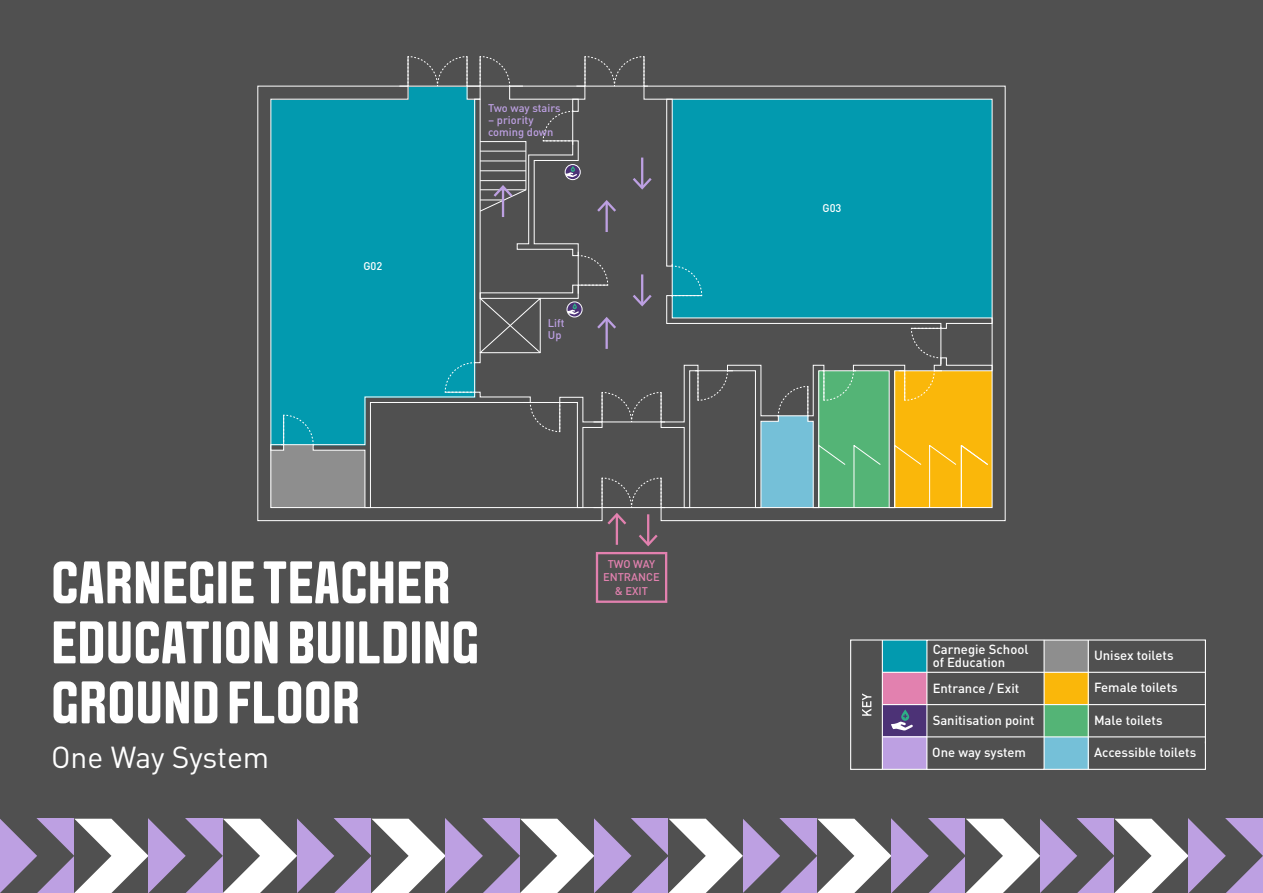
<style>
.page{position:relative;width:1263px;height:893px;background:#505050}
.page>*{position:absolute;margin:0;border:0;box-sizing:border-box;transform-origin:0 0}
.t1{font:700 60px/60px "Aveny TLBU";color:#fff}
.t2{font:30px "DIN Pro";letter-spacing:-.005em;color:#fff}
.t3{font:500 13.05px/13px "DIN Pro";color:#fff}
.t4{font:500 11.1px/12px "DIN Pro";color:#bda0e2}
.t5{font:500 11.1px/13.4px "DIN Pro";color:#e281af;text-align:center}
.t6{font:500 11.1px "DIN Pro";color:#fff}
</style>
<div class="page">
<svg style="left:0;top:818px;width:1263px;height:75px"></svg>
<svg style="left:643px;top:85px;width:363px;height:437px"></svg>
<svg style="left:257px;top:85px;width:329px;height:437px"></svg>
<svg style="left:407px;top:56px;width:61px;height:30px"></svg>
<hr style="left:399px;top:86px;width:124px;height:1px;background:#fff">
<svg style="left:479px;top:56px;width:32px;height:31px"></svg>
<hr style="left:576px;top:86px;width:72px;height:1px;background:#fff">
<svg style="left:584px;top:56px;width:61px;height:31px"></svg>
<div style="left:666px;top:99px;width:7px;height:168px;border:1px solid #fff"></div>
<svg style="left:312px;top:98px;width:219px;height:410px"></svg>
<div style="left:270px;top:444px;width:14px;height:7px;border:1px solid #fff"></div>
<div style="left:572px;top:99px;width:7px;height:13px;border:1px solid #fff"></div>
<svg style="left:283px;top:414px;width:31px;height:32px"></svg>
<hr style="left:283px;top:415px;width:1px;height:30px;background:#fff">
<hr style="left:281px;top:444px;width:33px;height:1px;background:#fff">
<hr style="left:616px;top:515px;width:2px;height:30px;background:#e281af">
<hr style="left:647px;top:514px;width:2px;height:30px;background:#e281af">
<svg style="left:639px;top:535px;width:19px;height:11px"></svg>
<div style="left:596px;top:552px;width:71px;height:51px;border:2px solid #e281af"></div>
<svg style="left:444px;top:110px;width:549px;height:414px"></svg>
<svg style="left:850px;top:639px;width:76px;height:131px"></svg>
<svg style="left:926px;top:639px;width:280px;height:131px"></svg>
<div style="left:891px;top:707px;width:28px;height:28px;background:#4c3276;border-radius:50%"></div>
<svg style="left:901px;top:709px;width:8px;height:12px"></svg>
<svg style="left:891px;top:714px;width:22px;height:16px"></svg>
<p class="t6" style="left:363px;top:257px;width:21px">G02</p>
<p class="t4" style="left:488px;top:101px;width:74px">Two way stairs</p>
<p class="t4" style="left:488px;top:113px;width:67px">– priority coming down</p>
<p class="t4" style="left:548px;top:317px;width:18px">Lift<br>Up</p>
<h1 class="t1" style="left:51px;top:553px;width:430px">CARNEGIE TEACHER<br>EDUCATION BUILDING<br>GROUND FLOOR</h1>
<h2 class="t2" style="left:51px;top:735px;width:220px">One Way System</h2>
<p class="t5" style="left:603px;top:557px;width:58px">TWO WAY<br>ENTRANCE &amp; EXIT</p>
<p class="t6" style="left:822px;top:200px;width:21px">G03</p>
<p class="t3" style="left:933px;top:642px;width:97px">Carnegie School of Education</p>
<p class="t3" style="left:933px;top:680px;width:88px">Entrance / Exit</p>
<p class="t3" style="left:933px;top:713px;width:103px">Sanitisation point</p>
<p class="t3" style="left:1094px;top:713px;width:70px">Male toilets</p>
<p class="t3" style="left:1094px;top:648px;width:81px">Unisex toilets</p>
<p class="t3" style="left:1094px;top:680px;width:85px">Female toilets</p>
<p class="t3" style="left:932px;top:745px;width:95px">One way system</p>
<p class="t3" style="left:1094px;top:745px;width:104px">Accessible toilets</p>
</div>
